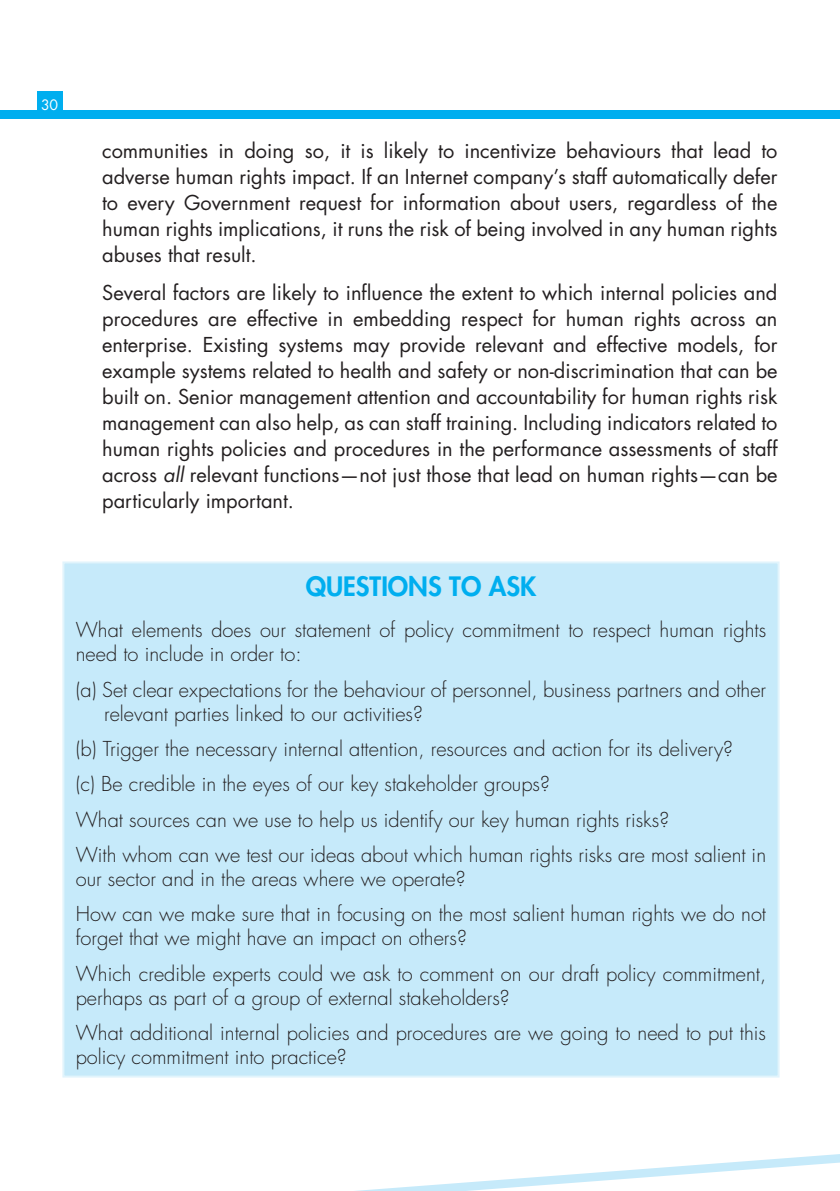
<style>
.page{position:relative;width:840px;height:1191px;background:#fff}
.page>*{position:absolute;margin:0;border:0;box-sizing:border-box;transform-origin:0 0}
.BOX_Title{font:800 26px "Futura Std";color:#00aeef}
.Body_Text{font:20px/26px "Futura Std";color:#231f20;text-align:justify}
.BOX_txt{font:300 20px/24px "Futura Std";color:#231f20}
.BOX_txt_retrait{font:300 20px/24px "Futura Std";color:#231f20}
.t1{font:14px "Futura Std";color:#fff}
.s1{font-style:italic}
</style>
<div class="page">
<div style="left:0;top:110px;width:839px;height:9px;background:#00aeef"></div>
<svg style="left:356px;top:1154px;width:484px;height:37px"></svg>
<div style="left:37px;top:91px;width:25px;height:25px;background:#00aeef"></div>
<div style="left:63px;top:562px;width:715px;height:514px;background:#c6eafa"></div>
<p class="t1" style="left:41px;top:96px;width:19px">30</p>
<p class="Body_Text" style="left:102px;top:138px;width:676px">communities in doing so, it is likely to incentivize behaviours that lead to adverse human rights impact. If an Internet company’s staff automatically defer to every Government request for information about users, regardless of the human rights implications, it runs the risk of being involved in any human rights abuses that result.</p>
<p class="Body_Text" style="left:102px;top:279px;width:676px">Several factors are likely to influence the extent to which internal policies and procedures are effective in embedding respect for human rights across an enterprise. Existing systems may provide relevant and effective models, for example systems related to health and safety or non-discrimination that can be built on. Senior management attention and accountability for human rights risk management can also help, as can staff training. Including indicators related to human rights policies and procedures in the performance assessments of staff across <span class="s1">all</span> relevant functions—not just those that lead on human rights—can be particularly important.</p>
<p class="BOX_Title" style="left:305px;top:570px;width:232px">QUESTIONS TO ASK</p>
<p class="BOX_txt" style="left:76px;top:618px;width:691px">What elements does our statement of policy commitment to respect human rights need to include in order to:</p>
<p class="BOX_txt_retrait" style="left:104px;top:678px;width:663px;text-indent:-28px">(a) Set clear expectations for the behaviour of personnel, business partners and other relevant parties linked to our activities?</p>
<p class="BOX_txt_retrait" style="left:76px;top:737px;width:658px">(b) Trigger the necessary internal attention, resources and action for its delivery?</p>
<p class="BOX_txt_retrait" style="left:76px;top:772px;width:475px">(c) Be credible in the eyes of our key stakeholder groups?</p>
<p class="BOX_txt" style="left:76px;top:808px;width:594px">What sources can we use to help us identify our key human rights risks?</p>
<p class="BOX_txt" style="left:76px;top:843px;width:691px">With whom can we test our ideas about which human rights risks are most salient in our sector and in the areas where we operate?</p>
<p class="BOX_txt" style="left:76px;top:902px;width:691px">How can we make sure that in focusing on the most salient human rights we do not forget that we might have an impact on others?</p>
<p class="BOX_txt" style="left:76px;top:962px;width:691px">Which credible experts could we ask to comment on our draft policy commitment, perhaps as part of a group of external stakeholders?</p>
<p class="BOX_txt" style="left:76px;top:1021px;width:691px">What additional internal policies and procedures are we going to need to put this policy commitment into practice?</p>
</div>
